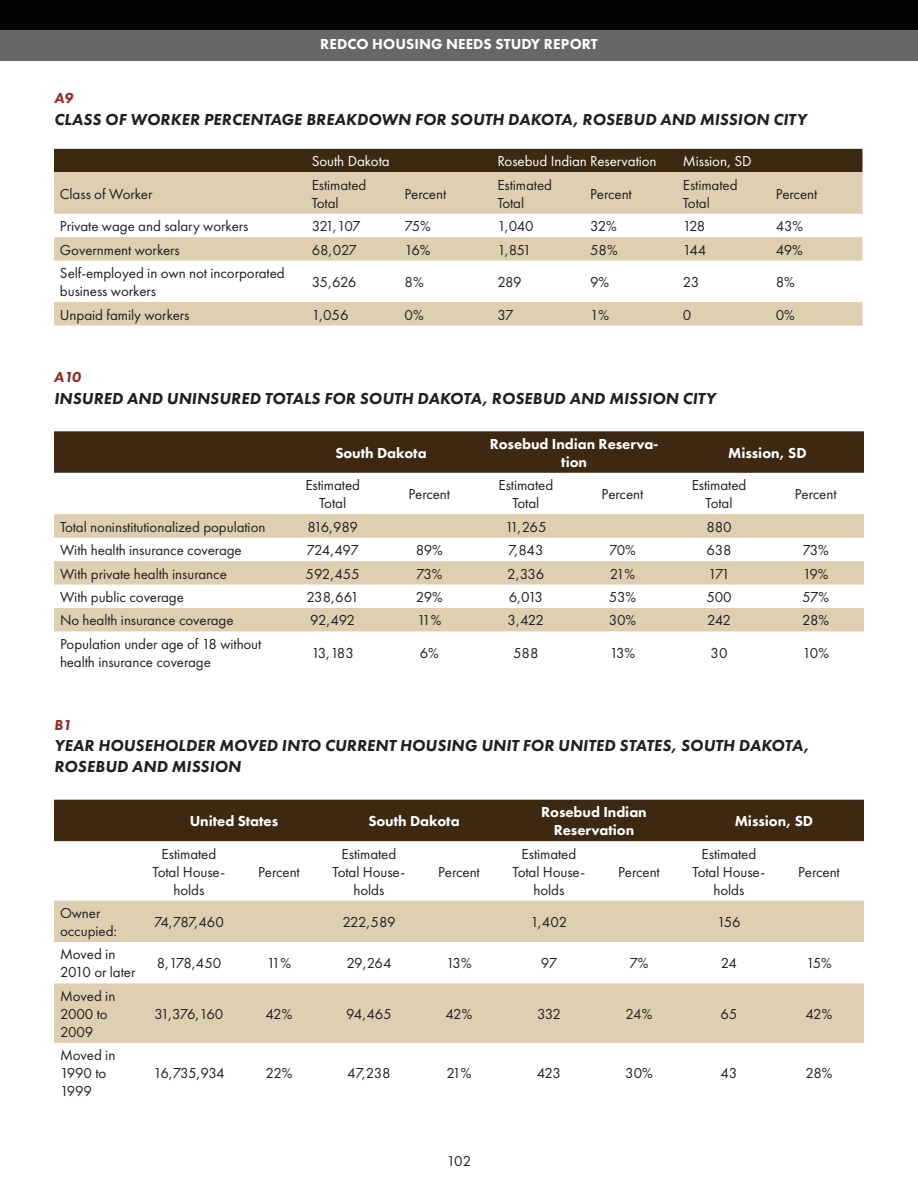
<style>
.page{position:relative;width:918px;height:1188px;background:#fff}
.page>*{position:absolute;margin:0;border:0;box-sizing:border-box;transform-origin:0 0}
.t1{font:italic 800 16.5px "Futura PT";letter-spacing:.005em;color:#231f20}
.t2{font:15px/18px "Futura PT";letter-spacing:-.005em;color:#231f20}
.t3{font:800 15px/18px "Futura PT";letter-spacing:-.005em;color:#fff;text-align:center}
.t4{font:15px "Futura PT";letter-spacing:-.005em;color:#fff}
.t5{font:italic 800 15px "Futura PT";letter-spacing:-.005em;color:#952b24}
</style>
<div class="page">
<div style="left:0;top:0;width:918px;height:50px;background:#020304"></div>
<div style="left:0;top:30px;width:918px;height:30px;background:#666767"></div>
<div style="left:54px;top:149px;width:808px;height:23px;background:#3d2812"></div>
<svg style="left:54px;top:172px;width:808px;height:154px;fill:#decfb1"></svg>
<div style="left:54px;top:431px;width:810px;height:42px;background:#3d2812"></div>
<svg style="left:54px;top:514px;width:810px;height:117px;fill:#decfb1"></svg>
<div style="left:54px;top:800px;width:810px;height:41px;background:#3d2812"></div>
<svg style="left:54px;top:901px;width:810px;height:142px;fill:#decfb1"></svg>
<p class="t3" style="left:320px;top:35px;width:279px">REDCO HOUSING NEEDS STUDY REPORT</p>
<p class="t5" style="left:54px;top:89px;width:21px">A9</p>
<p class="t1" style="left:54px;top:109px;width:754px">CLASS OF WORKER PERCENTAGE BREAKDOWN FOR SOUTH DAKOTA, ROSEBUD AND MISSION CITY</p>
<p class="t4" style="left:312px;top:152px;width:79px">South Dakota</p>
<p class="t4" style="left:497px;top:152px;width:161px">Rosebud Indian Reservation</p>
<p class="t4" style="left:683px;top:152px;width:70px">Mission, SD</p>
<p class="t2" style="left:60px;top:185px;width:94px">Class of Worker</p>
<p class="t2" style="left:312px;top:176px;width:56px">Estimated<br>Total</p>
<p class="t2" style="left:405px;top:185px;width:43px">Percent</p>
<p class="t2" style="left:497px;top:176px;width:56px">Estimated<br>Total</p>
<p class="t2" style="left:590px;top:185px;width:43px">Percent</p>
<p class="t2" style="left:683px;top:176px;width:56px">Estimated<br>Total</p>
<p class="t2" style="left:776px;top:185px;width:43px">Percent</p>
<p class="t2" style="left:60px;top:217px;width:190px">Private wage and salary workers</p>
<p class="t2" style="left:312px;top:217px;width:50px">321,107</p>
<p class="t2" style="left:405px;top:217px;width:28px">75%</p>
<p class="t2" style="left:497px;top:217px;width:38px">1,040</p>
<p class="t2" style="left:590px;top:217px;width:28px">32%</p>
<p class="t2" style="left:683px;top:217px;width:24px">128</p>
<p class="t2" style="left:776px;top:217px;width:29px">43%</p>
<p class="t2" style="left:60px;top:241px;width:121px">Government workers</p>
<p class="t2" style="left:312px;top:241px;width:47px">68,027</p>
<p class="t2" style="left:405px;top:241px;width:28px">16%</p>
<p class="t2" style="left:497px;top:241px;width:36px">1,851</p>
<p class="t2" style="left:590px;top:241px;width:29px">58%</p>
<p class="t2" style="left:683px;top:241px;width:25px">144</p>
<p class="t2" style="left:776px;top:241px;width:29px">49%</p>
<p class="t2" style="left:60px;top:264px;width:226px">Self-employed in own not incorporated business workers</p>
<p class="t2" style="left:312px;top:273px;width:46px">35,626</p>
<p class="t2" style="left:405px;top:273px;width:21px">8%</p>
<p class="t2" style="left:497px;top:273px;width:26px">289</p>
<p class="t2" style="left:590px;top:273px;width:21px">9%</p>
<p class="t2" style="left:683px;top:273px;width:18px">23</p>
<p class="t2" style="left:776px;top:273px;width:21px">8%</p>
<p class="t2" style="left:60px;top:305px;width:131px">Unpaid family workers</p>
<p class="t2" style="left:312px;top:305px;width:38px">1,056</p>
<p class="t2" style="left:405px;top:305px;width:21px">0%</p>
<p class="t2" style="left:497px;top:305px;width:18px">37</p>
<p class="t2" style="left:590px;top:305px;width:21px">1%</p>
<p class="t2" style="left:683px;top:305px;width:10px">0</p>
<p class="t2" style="left:776px;top:305px;width:21px">0%</p>
<p class="t5" style="left:54px;top:368px;width:28px">A10</p>
<p class="t1" style="left:54px;top:388px;width:664px">INSURED AND UNINSURED TOTALS FOR SOUTH DAKOTA, ROSEBUD AND MISSION CITY</p>
<p class="t3" style="left:335px;top:444px;width:93px">South Dakota</p>
<p class="t3" style="left:490px;top:435px;width:170px">Rosebud Indian Reserva&shy;tion</p>
<p class="t3" style="left:728px;top:444px;width:80px">Mission, SD</p>
<p class="t2" style="left:305px;top:476px;width:56px;text-align:center">Estimated<br>Total</p>
<p class="t2" style="left:408px;top:485px;width:43px">Percent</p>
<p class="t2" style="left:499px;top:476px;width:56px;text-align:center">Estimated<br>Total</p>
<p class="t2" style="left:602px;top:485px;width:43px">Percent</p>
<p class="t2" style="left:692px;top:476px;width:56px;text-align:center">Estimated<br>Total</p>
<p class="t2" style="left:795px;top:485px;width:43px">Percent</p>
<p class="t2" style="left:60px;top:518px;width:207px">Total noninstitutionalized population</p>
<p class="t2" style="left:307px;top:518px;width:52px">816,989</p>
<p class="t2" style="left:505px;top:518px;width:43px">11,265</p>
<p class="t2" style="left:706px;top:518px;width:27px">880</p>
<p class="t2" style="left:60px;top:541px;width:183px">With health insurance coverage</p>
<p class="t2" style="left:307px;top:541px;width:54px">724,497</p>
<p class="t2" style="left:416px;top:541px;width:29px">89%</p>
<p class="t2" style="left:508px;top:541px;width:37px">7,843</p>
<p class="t2" style="left:609px;top:541px;width:28px">70%</p>
<p class="t2" style="left:706px;top:541px;width:27px">638</p>
<p class="t2" style="left:802px;top:541px;width:28px">73%</p>
<p class="t2" style="left:60px;top:564px;width:168px">With private health insurance</p>
<p class="t2" style="left:306px;top:564px;width:56px">592,455</p>
<p class="t2" style="left:416px;top:564px;width:28px">73%</p>
<p class="t2" style="left:507px;top:564px;width:39px">2,336</p>
<p class="t2" style="left:610px;top:564px;width:27px">21%</p>
<p class="t2" style="left:708px;top:564px;width:23px">171</p>
<p class="t2" style="left:803px;top:564px;width:27px">19%</p>
<p class="t2" style="left:60px;top:588px;width:126px">With public coverage</p>
<p class="t2" style="left:306px;top:588px;width:54px">238,661</p>
<p class="t2" style="left:416px;top:588px;width:28px">29%</p>
<p class="t2" style="left:509px;top:588px;width:36px">6,013</p>
<p class="t2" style="left:609px;top:588px;width:29px">53%</p>
<p class="t2" style="left:706px;top:588px;width:27px">500</p>
<p class="t2" style="left:802px;top:588px;width:28px">57%</p>
<p class="t2" style="left:60px;top:611px;width:175px">No health insurance coverage</p>
<p class="t2" style="left:310px;top:611px;width:46px">92,492</p>
<p class="t2" style="left:417px;top:611px;width:26px">11%</p>
<p class="t2" style="left:508px;top:611px;width:38px">3,422</p>
<p class="t2" style="left:609px;top:611px;width:29px">30%</p>
<p class="t2" style="left:707px;top:611px;width:25px">242</p>
<p class="t2" style="left:802px;top:611px;width:28px">28%</p>
<p class="t2" style="left:60px;top:635px;width:203px">Population under age of 18 without health insurance coverage</p>
<p class="t2" style="left:311px;top:644px;width:44px">13,183</p>
<p class="t2" style="left:420px;top:644px;width:21px">6%</p>
<p class="t2" style="left:513px;top:644px;width:27px">588</p>
<p class="t2" style="left:610px;top:644px;width:27px">13%</p>
<p class="t2" style="left:711px;top:644px;width:18px">30</p>
<p class="t2" style="left:802px;top:644px;width:28px">10%</p>
<p class="t5" style="left:54px;top:716px;width:19px">B1</p>
<p class="t1" style="left:54px;top:735px;width:757px">YEAR HOUSEHOLDER MOVED INTO CURRENT HOUSING UNIT FOR UNITED STATES, SOUTH DAKOTA,</p>
<p class="t1" style="left:54px;top:756px;width:189px">ROSEBUD AND MISSION</p>
<p class="t2" style="left:60px;top:904px;width:42px">Owner</p>
<p class="t2" style="left:60px;top:922px;width:58px">occupied:</p>
<p class="t3" style="left:190px;top:812px;width:90px">United States</p>
<p class="t3" style="left:368px;top:812px;width:93px">South Dakota</p>
<p class="t3" style="left:541px;top:803px;width:107px">Rosebud Indian</p>
<p class="t3" style="left:554px;top:821px;width:82px">Reservation</p>
<p class="t3" style="left:735px;top:812px;width:80px">Mission, SD</p>
<p class="t2" style="left:153px;top:845px;width:74px;text-align:center">Estimated<br>Total House&shy;holds</p>
<p class="t2" style="left:258px;top:863px;width:43px">Percent</p>
<p class="t2" style="left:333px;top:845px;width:74px;text-align:center">Estimated<br>Total House&shy;holds</p>
<p class="t2" style="left:438px;top:863px;width:43px">Percent</p>
<p class="t2" style="left:513px;top:845px;width:74px;text-align:center">Estimated<br>Total House&shy;holds</p>
<p class="t2" style="left:618px;top:863px;width:43px">Percent</p>
<p class="t2" style="left:693px;top:845px;width:74px;text-align:center">Estimated<br>Total House&shy;holds</p>
<p class="t2" style="left:798px;top:863px;width:43px">Percent</p>
<p class="t2" style="left:154px;top:913px;width:71px">74,787,460</p>
<p class="t2" style="left:342px;top:913px;width:55px">222,589</p>
<p class="t2" style="left:531px;top:913px;width:38px">1,402</p>
<p class="t2" style="left:717px;top:913px;width:25px">156</p>
<p class="t2" style="left:60px;top:945px;width:77px">Moved in<br>2010 or later</p>
<p class="t2" style="left:157px;top:954px;width:66px">8,178,450</p>
<p class="t2" style="left:267px;top:954px;width:26px">11%</p>
<p class="t2" style="left:346px;top:954px;width:47px">29,264</p>
<p class="t2" style="left:446px;top:954px;width:27px">13%</p>
<p class="t2" style="left:541px;top:954px;width:18px">97</p>
<p class="t2" style="left:629px;top:954px;width:21px">7%</p>
<p class="t2" style="left:721px;top:954px;width:18px">24</p>
<p class="t2" style="left:806px;top:954px;width:27px">15%</p>
<p class="t2" style="left:60px;top:987px;width:57px">Moved in<br>2000 to<br>2009</p>
<p class="t2" style="left:155px;top:1005px;width:70px">31,376,160</p>
<p class="t2" style="left:266px;top:1005px;width:28px">42%</p>
<p class="t2" style="left:346px;top:1005px;width:47px">94,465</p>
<p class="t2" style="left:446px;top:1005px;width:28px">42%</p>
<p class="t2" style="left:537px;top:1005px;width:25px">332</p>
<p class="t2" style="left:626px;top:1005px;width:28px">24%</p>
<p class="t2" style="left:721px;top:1005px;width:18px">65</p>
<p class="t2" style="left:806px;top:1005px;width:28px">42%</p>
<p class="t2" style="left:60px;top:1046px;width:57px">Moved in<br>1990 to<br>1999</p>
<p class="t2" style="left:153px;top:1064px;width:73px">16,735,934</p>
<p class="t2" style="left:266px;top:1064px;width:28px">22%</p>
<p class="t2" style="left:347px;top:1064px;width:45px">47,238</p>
<p class="t2" style="left:446px;top:1064px;width:27px">21%</p>
<p class="t2" style="left:537px;top:1064px;width:26px">423</p>
<p class="t2" style="left:625px;top:1064px;width:29px">30%</p>
<p class="t2" style="left:721px;top:1064px;width:18px">43</p>
<p class="t2" style="left:806px;top:1064px;width:28px">28%</p>
<p class="t2" style="left:447px;top:1152px;width:26px">102</p>
</div>
